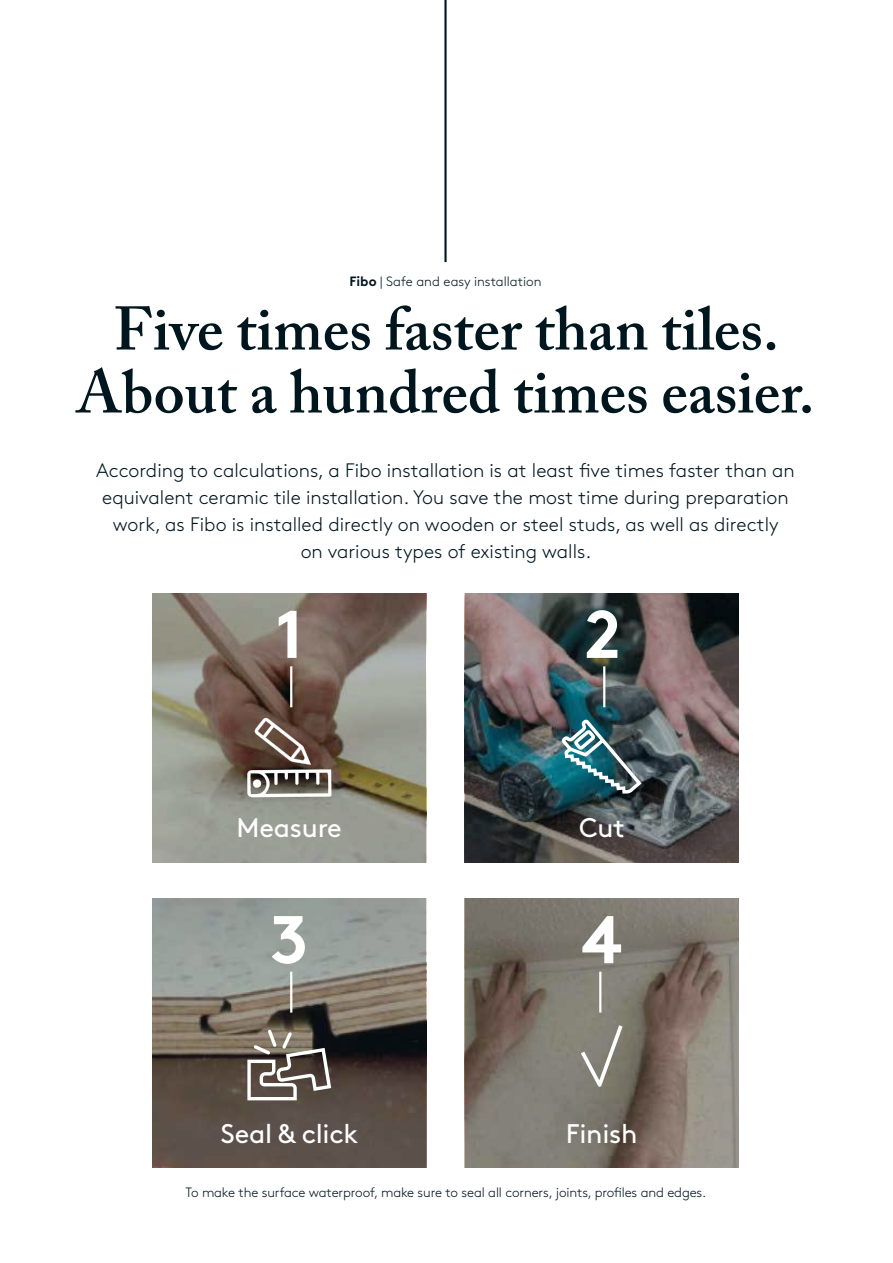
<style>
.page{position:relative;width:893px;height:1263px;background:#fff}
.page>*{position:absolute;margin:0;border:0;box-sizing:border-box;transform-origin:0 0}
.t1{font:700 67.35px "Brown";color:#fff}
.t2{font:600 60.9px/63px "Adobe Caslon Pro";color:#00161f;text-align:center}
.t3{font:26.85px "Brown";letter-spacing:-.01em;color:#fff}
.t4{font:300 19.5px/27px "Brown";color:#00161f;text-align:center}
.t5{font:300 13.5px "Brown";letter-spacing:-.01em;color:#00161f}
.s1{font-weight:700}
</style>
<div class="page">
<hr style="left:444px;top:0;width:3px;height:262px;background:#00161f">
<svg style="left:152px;top:593px;width:274px;height:269px;background:#8b867a"></svg>
<svg style="left:247px;top:717px;width:84px;height:80px"></svg>
<hr style="left:290px;top:666px;width:2px;height:41px;background:#fff">
<svg style="left:152px;top:898px;width:274px;height:269px;background:#726d66"></svg>
<svg style="left:247px;top:1029px;width:84px;height:71px"></svg>
<hr style="left:290px;top:972px;width:2px;height:40px;background:#fff">
<img style="left:465px;top:593px;width:274px;height:269px">
<img style="left:561px;top:719px;width:81px;height:75px">
<hr style="left:603px;top:666px;width:2px;height:41px;background:#fff">
<svg style="left:465px;top:898px;width:274px;height:269px;background:#7c756b"></svg>
<hr style="left:599px;top:972px;width:2px;height:40px;background:#fff">
<svg style="left:581px;top:1025px;width:42px;height:62px;background:#929086"></svg>
<p class="t5" style="left:349px;top:277px;width:194px"><span class="s1">Fibo</span> | Safe and easy installation</p>
<h2 class="t2" style="left:76px;top:303px;width:740px">Five times faster than tiles.<br>About a hundred times easier.</h2>
<p class="t4" style="left:96px;top:459px;width:700px">According to calculations, a Fibo installation is at least ive times faster than an equivalent ceramic tile installation. You save the most time during preparation work, as Fibo is installed directly on wooden or steel studs, as well as directly<br>on various types of existing walls.</p>
<h1 class="t1" style="left:275px;top:608px;width:30px">1</h1>
<h1 class="t1" style="left:584px;top:608px;width:38px">2</h1>
<h3 class="t3" style="left:237px;top:818px;width:107px">Measure</h3>
<h3 class="t3" style="left:579px;top:818px;width:47px">Cut</h3>
<h1 class="t1" style="left:270px;top:913px;width:40px">3</h1>
<h1 class="t1" style="left:581px;top:913px;width:43px">4</h1>
<h3 class="t3" style="left:221px;top:1123px;width:139px">Seal &amp; click</h3>
<h3 class="t3" style="left:566px;top:1123px;width:73px">Finish</h3>
<p class="t5" style="left:185px;top:1187px;width:522px">To make the surface waterproof, make sure to seal all corners, joints, proiles and edges.</p>
</div>
